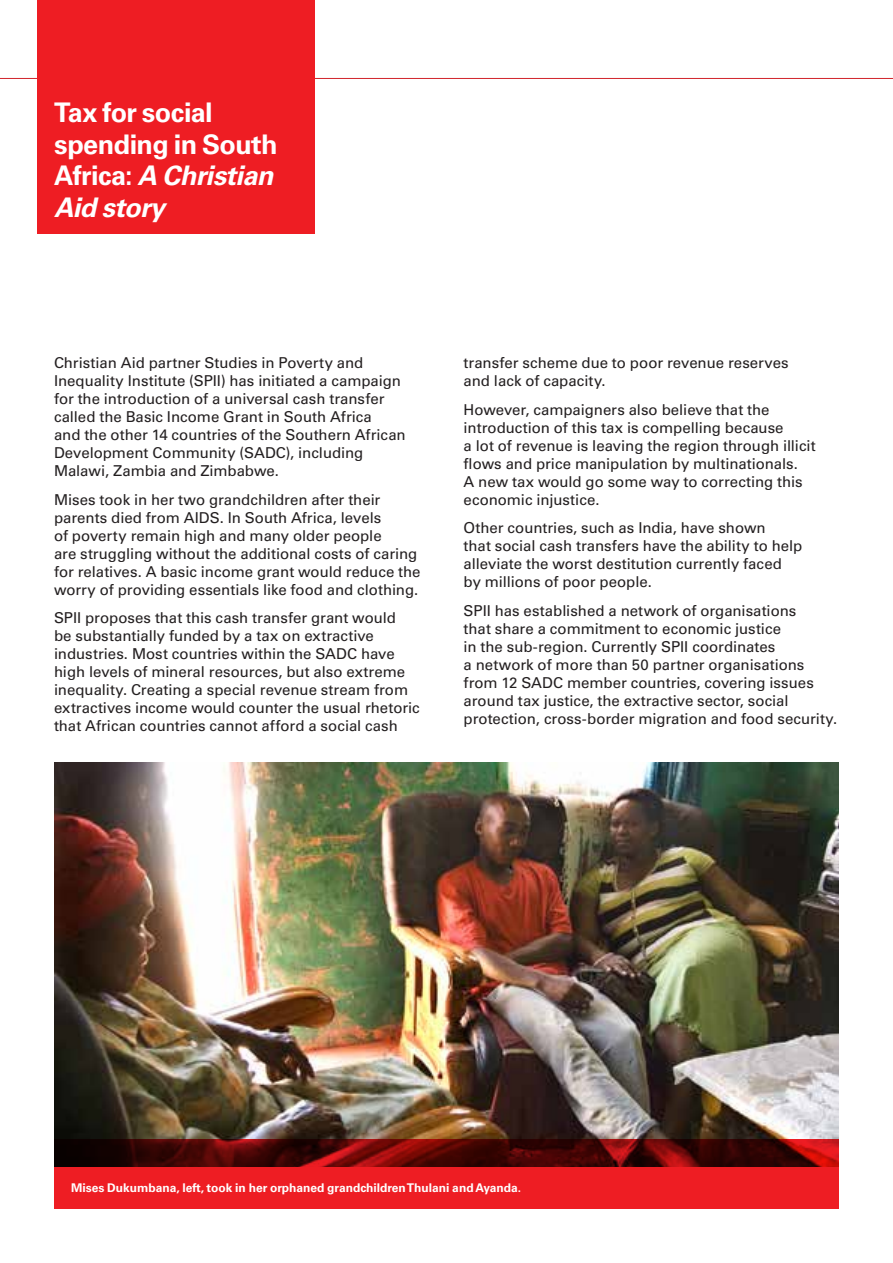
<style>
.page{position:relative;width:893px;height:1263px;background:#fff}
.page>*{position:absolute;margin:0;border:0;box-sizing:border-box;transform-origin:0 0}
.t1{font:700 27px/31.5px "Univers CA";letter-spacing:-.02em;color:#fff}
.t2{font:15px/18px "Univers CA";letter-spacing:-.005em;color:#231f20}
.t3{font:700 12px "Univers CA";color:#fff}
.s1{font-style:italic}
</style>
<div class="page">
<hr style="left:0;top:78px;width:893px;height:1px;background:#d1232a">
<div style="left:37px;top:0;width:277px;height:234px;background:#ee1d23"></div>
<img style="left:54px;top:762px;width:785px;height:378px">
<svg style="left:54px;top:1140px;width:785px;height:69px;background:#b01417"></svg>
<h1 class="t1" style="left:54px;top:97px;width:225px">Tax for social spending in South<br>Africa: <span class="s1">A Christian<br>Aid story</span></h1>
<p class="t2" style="left:54px;top:354px;width:353px">Christian Aid partner Studies in Poverty and Inequality Institute (SPII) has initiated a campaign for the introduction of a universal cash transfer called the Basic Income Grant in South Africa<br>and the other 14 countries of the Southern African Development Community (SADC), including Malawi, Zambia and Zimbabwe.</p>
<p class="t2" style="left:54px;top:491px;width:368px">Mises took in her two grandchildren after their parents died from AIDS. In South Africa, levels<br>of poverty remain high and many older people<br>are struggling without the additional costs of caring for relatives. A basic income grant would reduce the worry of providing essentials like food and clothing.</p>
<p class="t2" style="left:54px;top:609px;width:367px">SPII proposes that this cash transfer grant would<br>be substantially funded by a tax on extractive industries. Most countries within the SADC have high levels of mineral resources, but also extreme inequality. Creating a special revenue stream from extractives income would counter the usual rhetoric that African countries cannot afford a social cash</p>
<p class="t2" style="left:464px;top:354px;width:327px">transfer scheme due to poor revenue reserves and lack of capacity.</p>
<p class="t2" style="left:464px;top:401px;width:354px">However, campaigners also believe that the introduction of this tax is compelling because<br>a lot of revenue is leaving the region through illicit flows and price manipulation by multinationals.<br>A new tax would go some way to correcting this economic injustice.</p>
<p class="t2" style="left:464px;top:519px;width:340px">Other countries, such as India, have shown<br>that social cash transfers have the ability to help alleviate the worst destitution currently faced by millions of poor people.</p>
<p class="t2" style="left:464px;top:602px;width:375px">SPII has established a network of organisations<br>that share a commitment to economic justice<br>in the sub-region. Currently SPII coordinates<br>a network of more than 50 partner organisations from 12 SADC member countries, covering issues around tax justice, the extractive sector, social protection, cross-border migration and food security.</p>
<p class="t3" style="left:71px;top:1181px;width:452px">Mises Dukumbana, left, took in her orphaned grandchildren Thulani and Ayanda.</p>
</div>
